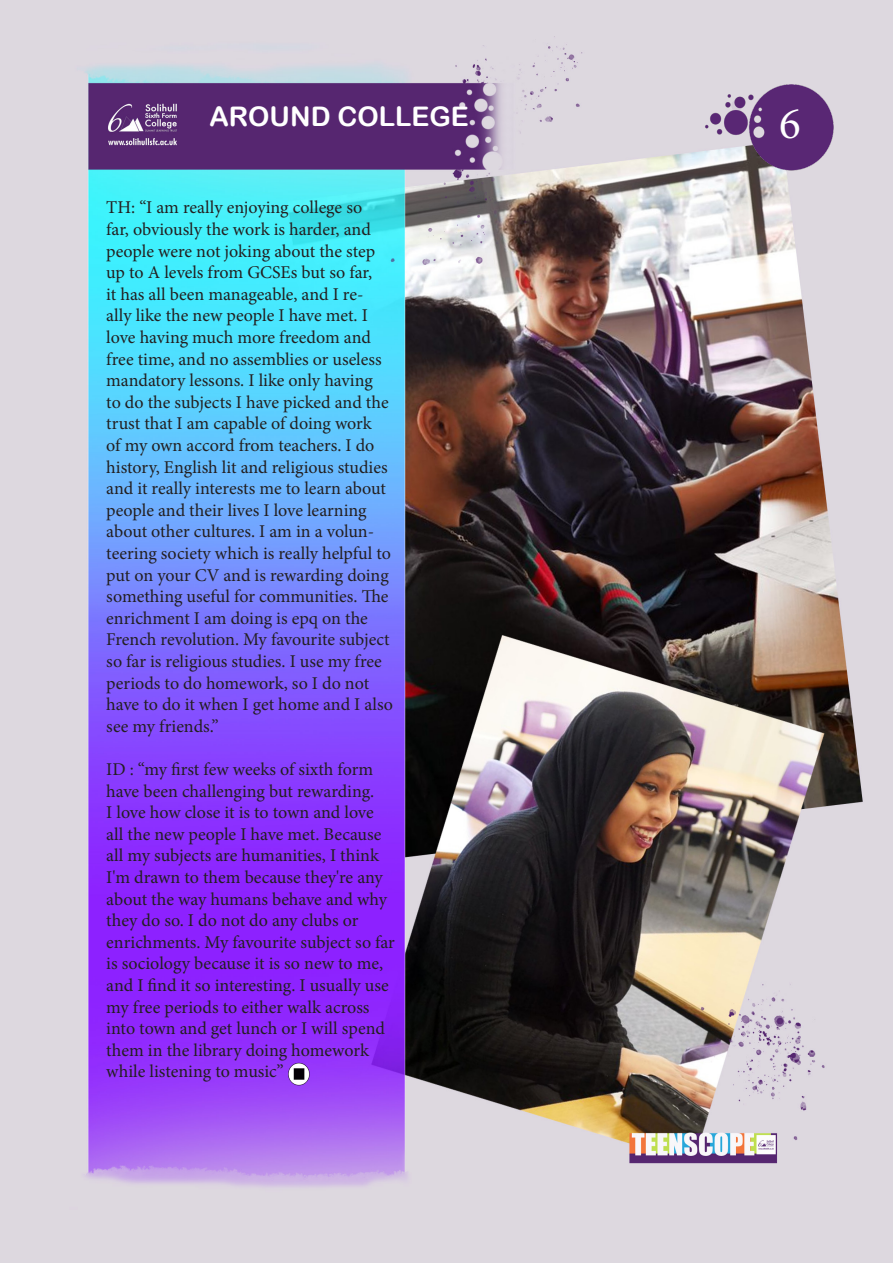
<style>
.page{position:relative;width:893px;height:1263px;background:#fff}
.page>*{position:absolute;margin:0;border:0;box-sizing:border-box;transform-origin:0 0}
.t1{font:45px "Minion Pro";color:#fff}
.t2{font:27px "Arial Rounded MT Bold";color:#fff}
.t3{font:18px/21.6px "Minion Pro";letter-spacing:-.005em;color:#231f20}
</style>
<div class="page">
<img style="left:0;top:0;width:893px;height:1263px">
<img style="left:283px;top:1057px;width:34px;height:32px">
<img style="left:693px;top:14px;width:183px;height:271px">
<p class="t2" style="left:209px;top:100px;width:261px">AROUND COLLEGE</p>
<p class="t3" style="left:106px;top:197px;width:288px">TH: “I am really enjoying college so<br>far, obviously the work is harder, and people were not joking about the step up to A levels from GCSEs but so far,<br>it has all been manageable, and I re&shy;ally like the new people I have met. I love having much more freedom and free time, and no assemblies or useless mandatory lessons. I like only having<br>to do the subjects I have picked and the trust that I am capable of doing work<br>of my own accord from teachers. I do history, English lit and religious studies and it really interests me to learn about people and their lives I love learning about other cultures. I am in a volun&shy;teering society which is really helpful to put on your CV and is rewarding doing something useful for communities. The enrichment I am doing is epq on the French revolution. My favourite subject so far is religious studies. I use my free periods to do homework, so I do not have to do it when I get home and I also see my friends.”</p>
<p class="t3" style="left:106px;top:758px;width:290px">ID : “my first few weeks of sixth form have been challenging but rewarding.<br>I love how close it is to town and love all the new people I have met. Because all my subjects are humanities, I think I'm drawn to them because they're any about the way humans behave and why they do so. I do not do any clubs or enrichments. My favourite subject so far is sociology because it is so new to me, and I find it so interesting. I usually use my free periods to either walk across into town and get lunch or I will spend them in the library doing homework while listening to music”</p>
<p class="t1" style="left:779px;top:93px;width:23px">6</p>
</div>
